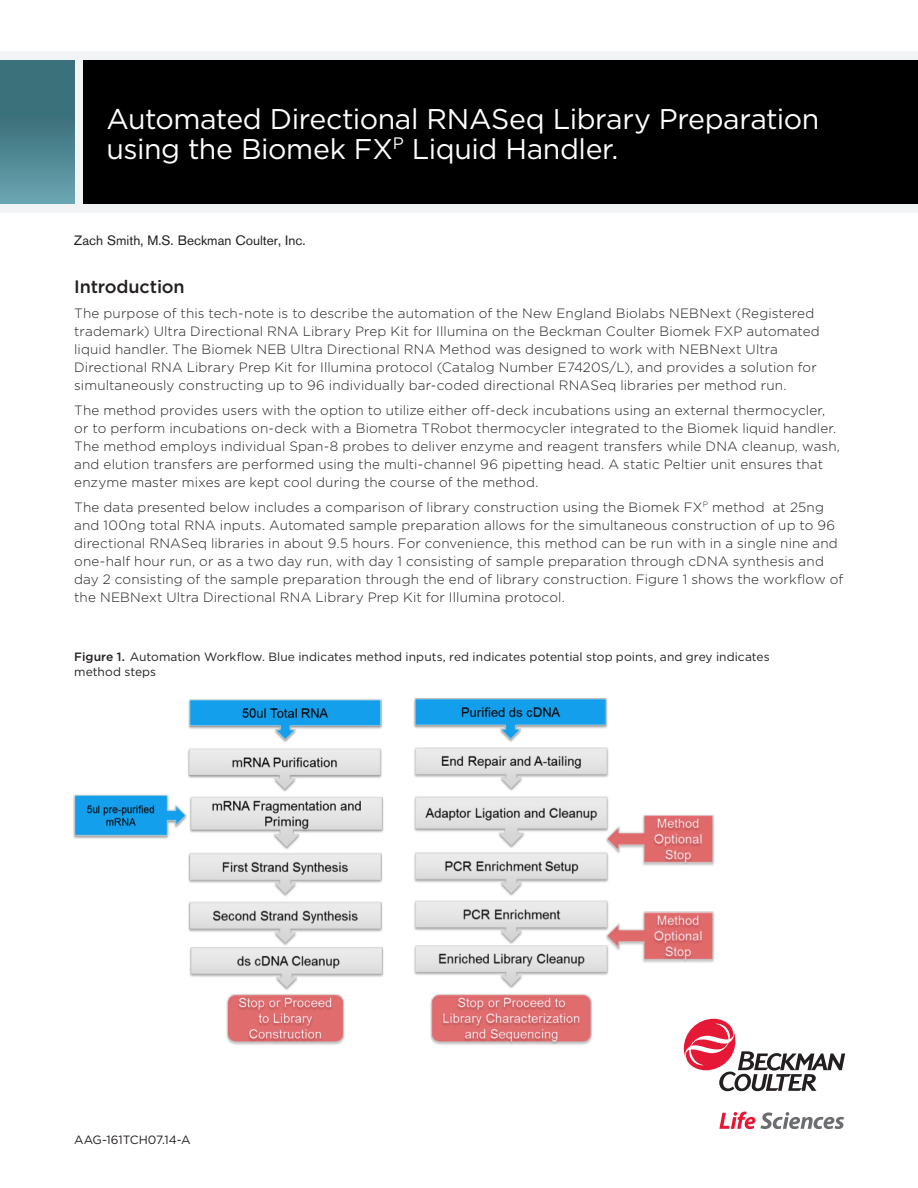
<style>
.page{position:relative;width:918px;height:1188px;background:#fff}
.page>*{position:absolute;margin:0;border:0;box-sizing:border-box;transform-origin:0 0}
.t1{font:28.5px/30px "Gotham";letter-spacing:-.015em;color:#fff}
.Section_Head{font:500 18px "Gotham";letter-spacing:-.01em;color:#231f20}
.Body_Copy{font:300 13.5px/18px "Gotham";letter-spacing:.01em;color:#231f20}
.AIB_Title{font:13.5px "Akzidenz Grotesk BQ";color:#231f20}
.AIB_Number{font:12px/14.4px "Gotham";letter-spacing:.005em;color:#231f20}
.s1{font-weight:500}
</style>
<div class="page">
<svg style="left:684px;top:1019px;width:161px;height:72px"></svg>
<svg style="left:719px;top:1112px;width:125px;height:17px"></svg>
<div style="left:0;top:51px;width:918px;height:162px;background:#f2f3f4"></div>
<div style="left:0;top:60px;width:74px;height:144px;background:linear-gradient(to bottom,#2f646d,#649ca9)"></div>
<div style="left:83px;top:60px;width:835px;height:144px;background:#000001"></div>
<img style="left:73px;top:698px;width:644px;height:357px">
<p class="t1" style="left:106px;top:103px;width:714px">Automated Directional RNASeq Library Preparation using the Biomek FX<sup>P</sup> Liquid Handler.</p>
<p class="AIB_Title" style="left:74px;top:233px;width:233px">Zach Smith, M.S. Beckman Coulter, Inc.</p>
<p class="Section_Head" style="left:74px;top:275px;width:112px">Introduction</p>
<p class="Body_Copy" style="left:74px;top:304px;width:747px">The purpose of this tech-note is to describe the automation of the New England Biolabs NEBNext (Registered trademark) Ultra Directional RNA Library Prep Kit for Illumina on the Beckman Coulter Biomek FXP automated liquid handler. The Biomek NEB Ultra Directional RNA Method was designed to work with NEBNext Ultra Directional RNA Library Prep Kit for Illumina protocol (Catalog Number E7420S/L), and provides a solution for simultaneously constructing up to 96 individually bar-coded directional RNASeq libraries per method run.</p>
<p class="Body_Copy" style="left:74px;top:401px;width:767px">The method provides users with the option to utilize either off-deck incubations using an external thermocycler, or to perform incubations on-deck with a Biometra TRobot thermocycler integrated to the Biomek liquid handler.<br>The method employs individual Span-8 probes to deliver enzyme and reagent transfers while DNA cleanup, wash, and elution transfers are performed using the multi-channel 96 pipetting head. A static Peltier unit ensures that enzyme master mixes are kept cool during the course of the method.</p>
<p class="Body_Copy" style="left:74px;top:498px;width:771px">The data presented below includes a comparison of library construction using the Biomek FX<sup>P</sup> method at 25ng and 100ng total RNA inputs. Automated sample preparation allows for the simultaneous construction of up to 96 directional RNASeq libraries in about 9.5 hours. For convenience, this method can be run with in a single nine and one-half hour run, or as a two day run, with day 1 consisting of sample preparation through cDNA synthesis and day 2 consisting of the sample preparation through the end of library construction. Figure 1 shows the workflow of the NEBNext Ultra Directional RNA Library Prep Kit for Illumina protocol.</p>
<p class="AIB_Number" style="left:74px;top:649px;width:697px"><span class="s1">Figure 1.</span> Automation Workflow. Blue indicates method inputs, red indicates potential stop points, and grey indicates method steps</p>
<p class="AIB_Number" style="left:74px;top:1132px;width:118px">AAG-161TCH07.14-A</p>
</div>
